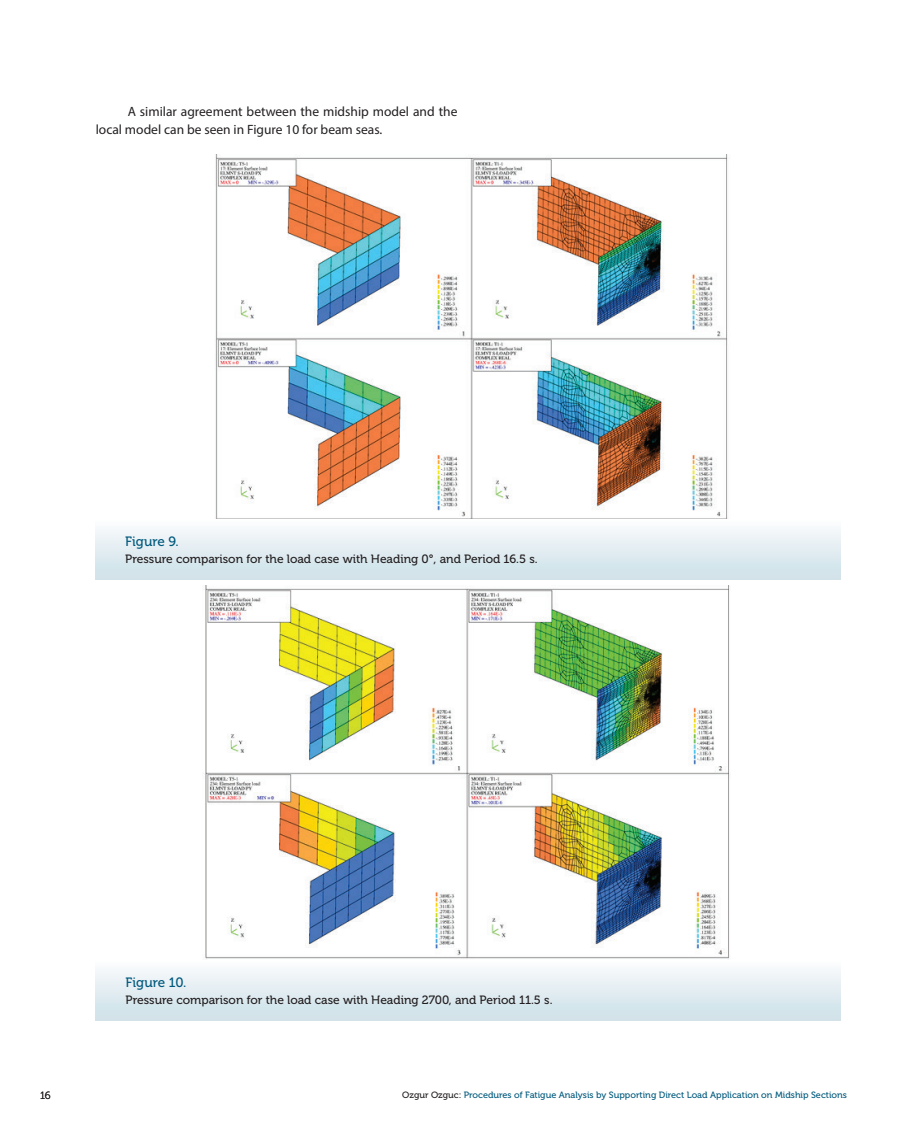
<style>
.page{position:relative;width:915px;height:1127px;background:#fff}
.page>*{position:absolute;margin:0;border:0;box-sizing:border-box;transform-origin:0 0}
.t1{font:13.5px/18px "Myriad Pro";color:#231f20}
.t2{font:13.5px "Museo 500";color:#00597c}
.t3{font:12px "Museo 500";color:#231f20}
.t4{font:10.5px "Museo 300";color:#231f20}
.t5{font:9.15px "Museo 500";color:#00597c}
.s1{color:#231f20}
</style>
<div class="page">
<div style="left:95px;top:518px;width:745px;height:62px;background:linear-gradient(to bottom,#fdfdfe,#cde1e8)"></div>
<div style="left:96px;top:959px;width:744px;height:61px;background:linear-gradient(to bottom,#fdfdfe,#cce1e8)"></div>
<img style="left:215px;top:155px;width:514px;height:363px">
<img style="left:205px;top:585px;width:525px;height:374px">
<p class="t1" style="left:96px;top:103px;width:363px;text-indent:32px">A similar agreement between the midship model and the local model can be seen in Figure 10 for beam seas.</p>
<p class="t2" style="left:125px;top:534px;width:55px">Figure 9.</p>
<p class="t3" style="left:125px;top:552px;width:414px">Pressure comparison for the load case with Heading 0°, and Period 16.5 s.</p>
<p class="t2" style="left:126px;top:975px;width:62px">Figure 10.</p>
<p class="t3" style="left:126px;top:993px;width:428px">Pressure comparison for the load case with Heading 2700, and Period 11.5 s.</p>
<p class="t4" style="left:40px;top:1090px;width:12px">16</p>
<p class="t5" style="left:402px;top:1090px;width:446px"><span class="s1">Ozgur Ozguc:</span> Procedures of Fatigue Analysis by Supporting Direct Load Application on Midship Sections</p>
</div>
